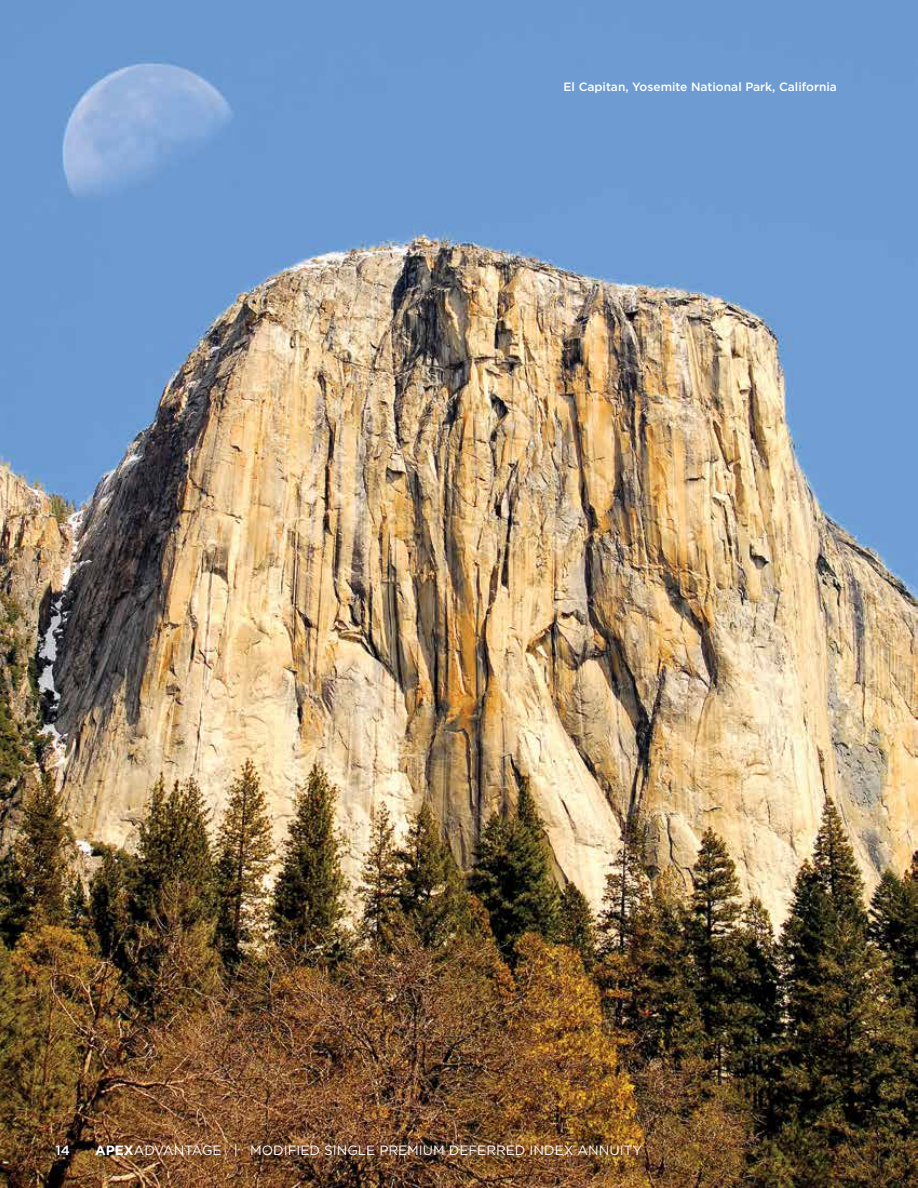
<style>
.page{position:relative;width:918px;height:1188px;background:#fff}
.page>*{position:absolute;margin:0;border:0;box-sizing:border-box;transform-origin:0 0}
.t1{font:13.5px "Gotham";color:#fff}
.t2{font:500 13.5px "Gotham";color:#fff}
.t3{font:500 12px "Gotham";color:#fff}
.s1{font-weight:700}
</style>
<div class="page">
<img style="left:0;top:0;width:918px;height:1188px">
<p class="t3" style="left:564px;top:79px;width:275px">El Capitan, Yosemite National Park, California</p>
<p class="t2" style="left:56px;top:1141px;width:16px">14</p>
<p class="t1" style="left:95px;top:1142px;width:548px"><span class="s1">APEX</span>ADVANTAGE | MODIFIED SINGLE PREMIUM DEFERRED INDEX ANNUITY</p>
</div>
